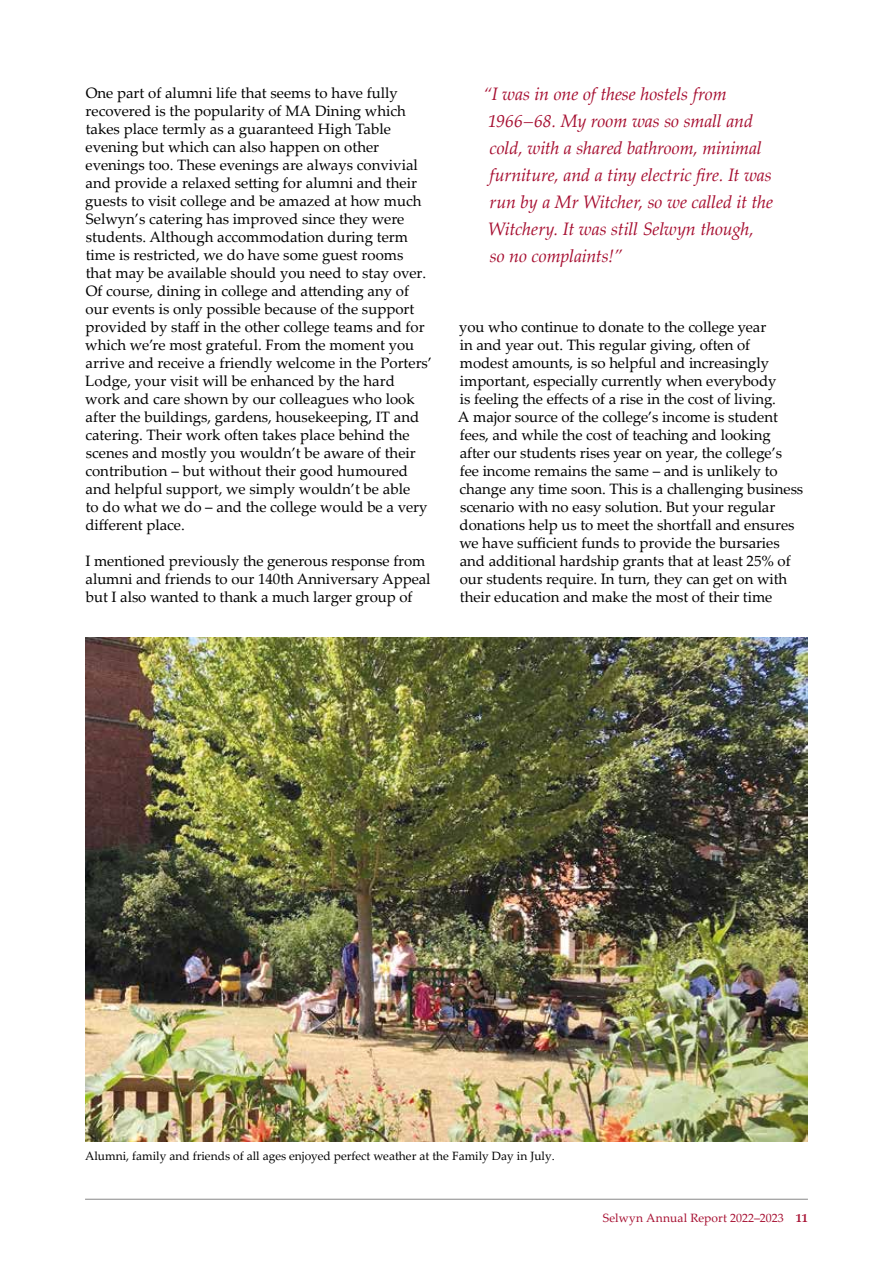
<style>
.page{position:relative;width:893px;height:1263px;background:#fff}
.page>*{position:absolute;margin:0;border:0;box-sizing:border-box;transform-origin:0 0}
.t1{font:italic 18px/27px "Palatino Linotype";letter-spacing:-.01em;color:#a60e30}
.t2{font:15px/18px "Palatino Linotype";color:#000}
.t3{font:12px "Palatino Linotype";color:#000}
.t4{font:12px "Palatino Linotype";letter-spacing:.01em;color:#a60e30}
.s1{font-weight:700}
</style>
<div class="page">
<hr style="left:85px;top:1199px;width:723px;height:1px;background:#878787">
<img style="left:85px;top:638px;width:723px;height:504px">
<p class="t2" style="left:85px;top:83px;width:348px">One part of alumni life that seems to have fully recovered is the popularity of MA Dining which takes place termly as a guaranteed High Table evening but which can also happen on other evenings too. These evenings are always convivial and provide a relaxed setting for alumni and their guests to visit college and be amazed at how much Selwyn’s catering has improved since they were students. Although accommodation during term time is restricted, we do have some guest rooms that may be available should you need to stay over.<br>Of course, dining in college and attending any of our events is only possible because of the support provided by staff in the other college teams and for which we’re most grateful. From the moment you arrive and receive a friendly welcome in the Porters’ Lodge, your visit will be enhanced by the hard work and care shown by our colleagues who look after the buildings, gardens, housekeeping, IT and catering. Their work often takes place behind the scenes and mostly you wouldn’t be aware of their contribution – but without their good humoured and helpful support, we simply wouldn’t be able<br>to do what we do – and the college would be a very different place.</p>
<p class="t2" style="left:85px;top:551px;width:347px">I mentioned previously the generous response from alumni and friends to our 140th Anniversary Appeal but I also wanted to thank a much larger group of</p>
<p class="t1" style="left:483px;top:80px;width:292px">“I was in one of these hostels from 1966–68. My room was so small and cold, with a shared bathroom, minimal furniture, and a tiny electric fire. It was run by a Mr Witcher, so we called it the Witchery. It was still Selwyn though,<br>so no complaints!”</p>
<p class="t2" style="left:458px;top:317px;width:347px">you who continue to donate to the college year<br>in and year out. This regular giving, often of<br>modest amounts, is so helpful and increasingly important, especially currently when everybody<br>is feeling the effects of a rise in the cost of living.<br>A major source of the college’s income is student fees, and while the cost of teaching and looking<br>after our students rises year on year, the college’s<br>fee income remains the same – and is unlikely to change any time soon. This is a challenging business scenario with no easy solution. But your regular donations help us to meet the shortfall and ensures we have sufficient funds to provide the bursaries and additional hardship grants that at least 25% of our students require. In turn, they can get on with their education and make the most of their time</p>
<p class="t3" style="left:85px;top:1147px;width:471px">Alumni, family and friends of all ages enjoyed perfect weather at the Family Day in July.</p>
<p class="t4" style="left:603px;top:1210px;width:207px">Selwyn Annual Report 2022–2023 <span class="s1">11</span></p>
</div>
